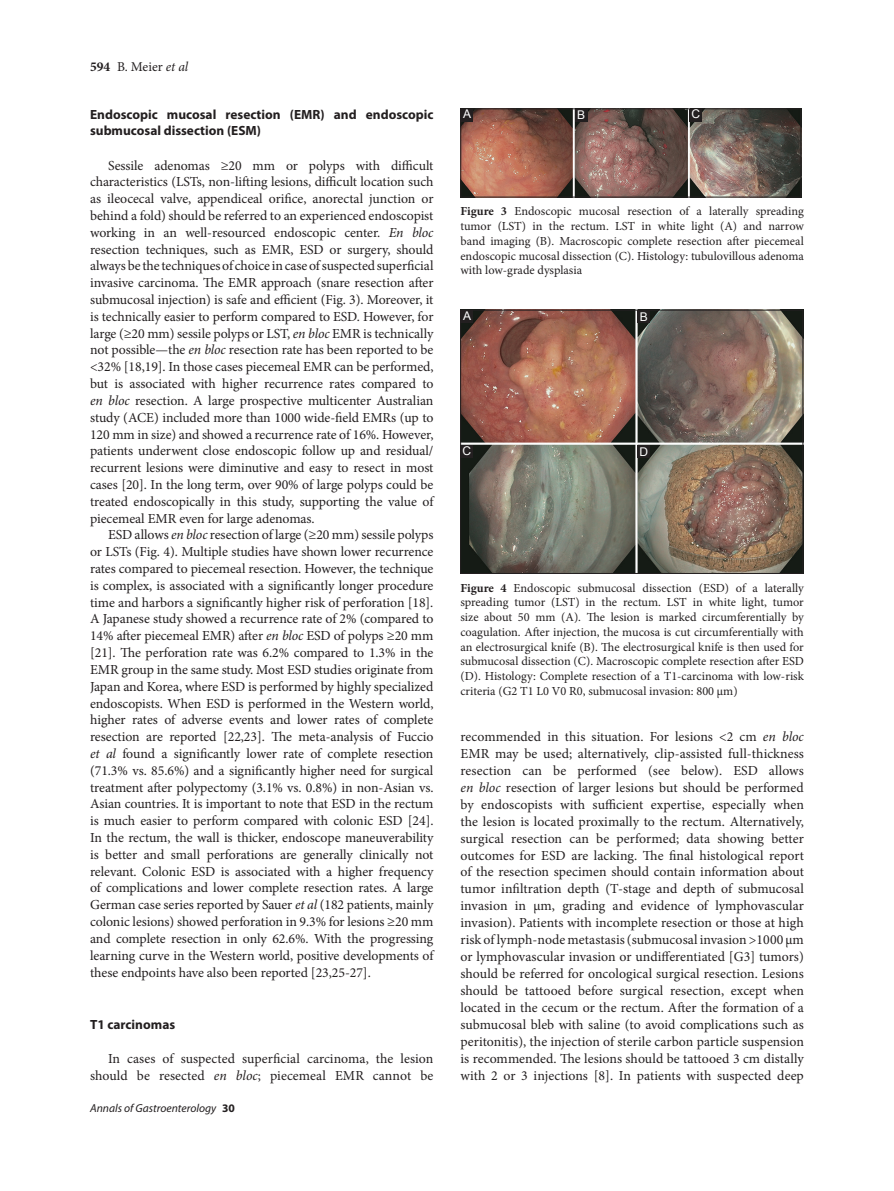
<style>
.page{position:relative;width:894px;height:1191px;background:#fff}
.page>*{position:absolute;margin:0;border:0;box-sizing:border-box;transform-origin:0 0}
.TX{font:13.8px/16.8px "Minion Pro";color:#231f20;text-align:justify}
.RH_V{font:13.5px "Minion Pro";color:#231f20}
.t1{font:700 13.35px/16px "Myriad Pro";color:#231f20}
.FGC{font:12.3px/14.7px "Minion Pro";color:#231f20;text-align:justify}
.LABEL{font:12px "Arial";color:#fff}
.t2{font:italic 11.55px "Myriad Pro";color:#231f20}
.s1{font-weight:700}
.s2{font-style:italic}
.s3{font-weight:700;font-style:normal}
</style>
<div class="page">
<img style="left:462px;top:111px;width:336px;height:84px">
<div style="left:460px;top:109px;width:340px;height:88px;border:1px solid #231f20"></div>
<div style="left:689px;top:109px;width:12px;height:12px;background:#231f20"></div>
<div style="left:574px;top:109px;width:13px;height:12px;background:#231f20"></div>
<div style="left:460px;top:109px;width:13px;height:12px;background:#231f20"></div>
<img style="left:462px;top:312px;width:338px;height:259px">
<div style="left:460px;top:310px;width:342px;height:263px;border:1px solid #231f20"></div>
<div style="left:637px;top:445px;width:13px;height:12px;background:#231f20"></div>
<div style="left:460px;top:445px;width:13px;height:13px;background:#231f20"></div>
<div style="left:637px;top:310px;width:13px;height:12px;background:#231f20"></div>
<div style="left:460px;top:310px;width:13px;height:12px;background:#231f20"></div>
<p class="RH_V" style="left:90px;top:57px;width:100px"><span class="s1">594</span> B. Meier <span class="s2">et al</span></p>
<h2 class="t1" style="left:90px;top:106px;width:345px">Endoscopic mucosal resection (EMR) and endoscopic submucosal dissection (ESM)</h2>
<p class="TX" style="left:90px;top:157px;width:345px;text-indent:18px">Sessile adenomas ≥20 mm or polyps with difficult characteristics (LSTs, non-lifting lesions, difficult location such as ileocecal valve, appendiceal orifice, anorectal junction or behind a fold) should be referred to an experienced endoscopist working in an well-resourced endoscopic center. <span class="s2">En bloc </span>resection techniques, such as EMR, ESD or surgery, should always be the techniques of choice in case of suspected superficial invasive carcinoma. The EMR approach (snare resection after submucosal injection) is safe and efficient (Fig. 3). Moreover, it is technically easier to perform compared to ESD. However, for large (≥20 mm) sessile polyps or LST, <span class="s2">en bloc</span> EMR is technically not possible—the <span class="s2">en bloc</span> resection rate has been reported to be &lt;32% [18,19]. In those cases piecemeal EMR can be performed, but is associated with higher recurrence rates compared to <span class="s2">en bloc</span> resection. A large prospective multicenter Australian study (ACE) included more than 1000 wide-field EMRs (up to 120 mm in size) and showed a recurrence rate of 16%. However, patients underwent close endoscopic follow up and residual/ recurrent lesions were diminutive and easy to resect in most cases [20]. In the long term, over 90% of large polyps could be treated endoscopically in this study, supporting the value of piecemeal EMR even for large adenomas.</p>
<p class="TX" style="left:90px;top:526px;width:345px;text-indent:18px">ESD allows <span class="s2">en bloc</span> resection of large (≥20 mm) sessile polyps or LSTs (Fig. 4). Multiple studies have shown lower recurrence rates compared to piecemeal resection. However, the technique is complex, is associated with a significantly longer procedure time and harbors a significantly higher risk of perforation [18].<br>A Japanese study showed a recurrence rate of 2% (compared to 14% after piecemeal EMR) after <span class="s2">en bloc</span> ESD of polyps ≥20 mm [21]. The perforation rate was 6.2% compared to 1.3% in the EMR group in the same study. Most ESD studies originate from Japan and Korea, where ESD is performed by highly specialized endoscopists. When ESD is performed in the Western world, higher rates of adverse events and lower rates of complete resection are reported [22,23]. The meta-analysis of Fuccio <span class="s2">et al</span> found a significantly lower rate of complete resection (71.3% vs. 85.6%) and a significantly higher need for surgical treatment after polypectomy (3.1% vs. 0.8%) in non-Asian vs.<br>Asian countries. It is important to note that ESD in the rectum is much easier to perform compared with colonic ESD [24].<br>In the rectum, the wall is thicker, endoscope maneuverability is better and small perforations are generally clinically not relevant. Colonic ESD is associated with a higher frequency of complications and lower complete resection rates. A large German case series reported by Sauer <span class="s2">et al</span> (182 patients, mainly colonic lesions) showed perforation in 9.3% for lesions ≥20 mm and complete resection in only 62.6%. With the progressing learning curve in the Western world, positive developments of these endpoints have also been reported [23,25-27].</p>
<h2 class="t1" style="left:90px;top:1015px;width:87px">T1 carcinomas</h2>
<p class="TX" style="left:90px;top:1050px;width:345px;text-align:right">In cases of suspected superficial carcinoma, the lesion should be resected <span class="s2">en bloc</span>; piecemeal EMR cannot be</p>
<p class="t2" style="left:90px;top:1101px;width:146px">Annals of Gastroenterology <span class="s3">30</span></p>
<p class="LABEL" style="left:463px;top:106px;width:10px">A</p>
<p class="LABEL" style="left:577px;top:107px;width:10px">B</p>
<p class="LABEL" style="left:691px;top:106px;width:10px">C</p>
<p class="FGC" style="left:460px;top:204px;width:345px"><span class="s1">Figure 3</span> Endoscopic mucosal resection of a laterally spreading tumor (LST) in the rectum. LST in white light (A) and narrow band imaging (B). Macroscopic complete resection after piecemeal endoscopic mucosal dissection (C). Histology: tubulovillous adenoma with low-grade dysplasia</p>
<p class="LABEL" style="left:463px;top:307px;width:10px">A</p>
<p class="LABEL" style="left:639px;top:308px;width:10px">B</p>
<p class="LABEL" style="left:462px;top:442px;width:10px">C</p>
<p class="LABEL" style="left:639px;top:443px;width:10px">D</p>
<p class="FGC" style="left:460px;top:580px;width:345px"><span class="s1">Figure 4</span> Endoscopic submucosal dissection (ESD) of a laterally spreading tumor (LST) in the rectum. LST in white light, tumor size about 50 mm (A). The lesion is marked circumferentially by coagulation. After injection, the mucosa is cut circumferentially with an electrosurgical knife (B). The electrosurgical knife is then used for submucosal dissection (C). Macroscopic complete resection after ESD (D). Histology: Complete resection of a T1-carcinoma with low-risk criteria (G2 T1 L0 V0 R0, submucosal invasion: 800 µm)</p>
<p class="TX" style="left:460px;top:727px;width:345px">recommended in this situation. For lesions &lt;2 cm <span class="s2">en bloc </span>EMR may be used; alternatively, clip-assisted full-thickness resection can be performed (see below). ESD allows <span class="s2">en bloc</span> resection of larger lesions but should be performed by endoscopists with sufficient expertise, especially when the lesion is located proximally to the rectum. Alternatively, surgical resection can be performed; data showing better outcomes for ESD are lacking. The final histological report of the resection specimen should contain information about tumor infiltration depth (T-stage and depth of submucosal invasion in µm, grading and evidence of lymphovascular invasion). Patients with incomplete resection or those at high risk of lymph-node metastasis (submucosal invasion &gt;1000 µm or lymphovascular invasion or undifferentiated [G3] tumors) should be referred for oncological surgical resection. Lesions should be tattooed before surgical resection, except when located in the cecum or the rectum. After the formation of a submucosal bleb with saline (to avoid complications such as peritonitis), the injection of sterile carbon particle suspension is recommended. The lesions should be tattooed 3 cm distally with 2 or 3 injections [8]. In patients with suspected deep</p>
</div>
